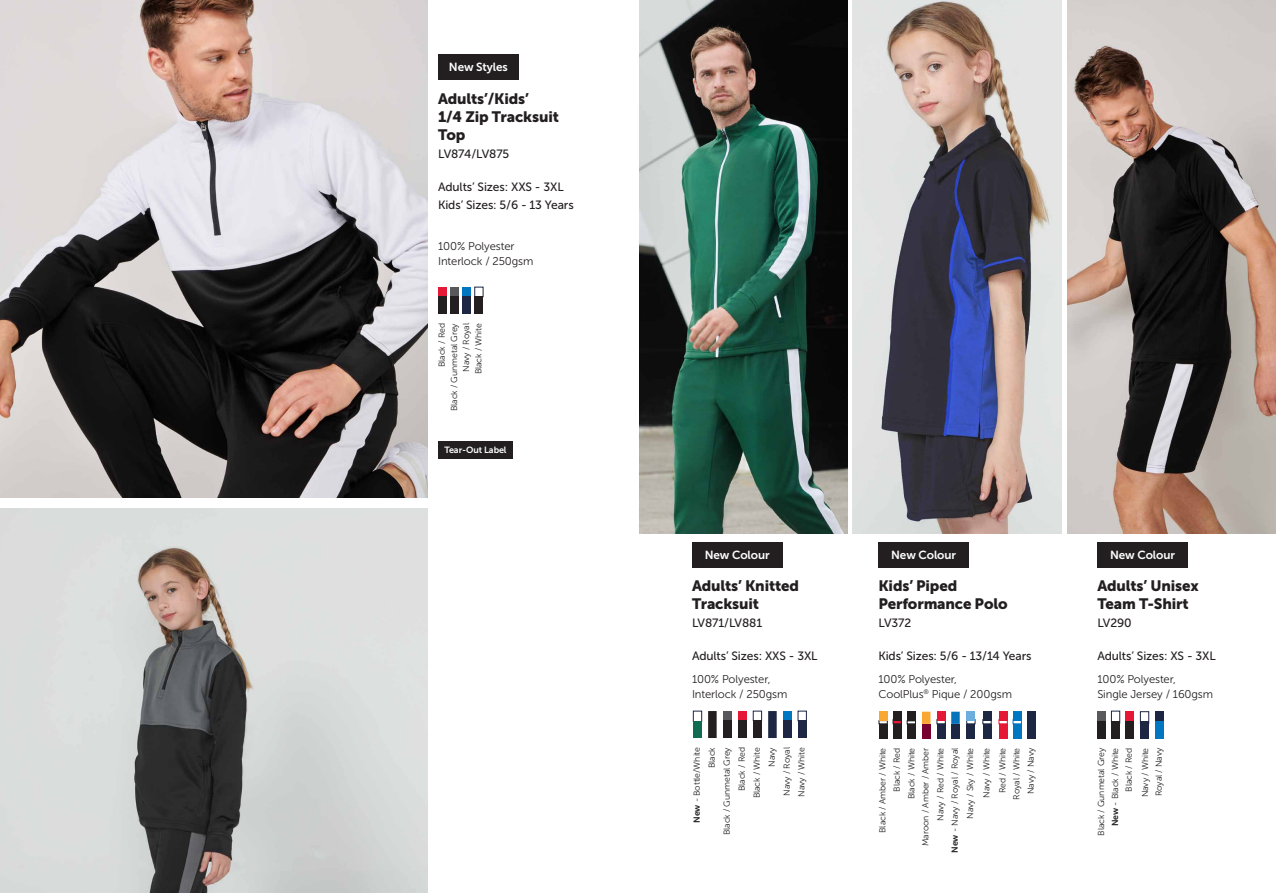
<style>
.page{position:relative;width:1276px;height:893px;background:#fff}
.page>*{position:absolute;margin:0;border:0;box-sizing:border-box;transform-origin:0 0}
.t1{font:15px/18px "Museo Sans 900";letter-spacing:-.01em;color:#231f20}
.t2{font:12px/18px "Museo Sans 500";letter-spacing:-.01em;color:#231f20}
.t3{font:11.7px "Museo Sans 700";letter-spacing:-.01em;color:#fff}
.t4{font:11.25px/15px "Museo Sans 300";letter-spacing:-.01em;color:#231f20}
.t5{font:9px "Museo Sans 700";letter-spacing:-.01em;color:#fff}
.t6{font:8.7px "Museo Sans 300";letter-spacing:-.01em;color:#231f20}
.s1{font-family:"Museo Sans 700"}
</style>
<div class="page">
<img style="left:1067px;top:0;width:209px;height:534px">
<img style="left:639px;top:0;width:208px;height:534px">
<img style="left:0;top:0;width:427px;height:497px">
<img style="left:0;top:508px;width:427px;height:385px">
<img style="left:853px;top:0;width:208px;height:534px">
<div style="left:450px;top:287px;width:9px;height:10px;background:#59585a"></div>
<div style="left:438px;top:287px;width:8px;height:9px;background:#e51836"></div>
<div style="left:462px;top:287px;width:9px;height:9px;background:#0077c0"></div>
<div style="left:450px;top:296px;width:9px;height:18px;background:#231f20"></div>
<div style="left:438px;top:296px;width:8px;height:18px;background:#231f20"></div>
<div style="left:462px;top:296px;width:9px;height:18px;background:#1d2743"></div>
<div style="left:475px;top:296px;width:8px;height:18px;background:#231f20"></div>
<div style="left:438px;top:441px;width:75px;height:17px;background:#231f20"></div>
<div style="left:438px;top:54px;width:80px;height:25px;background:#231f20"></div>
<div style="left:878px;top:542px;width:91px;height:25px;background:#231f20"></div>
<div style="left:879px;top:722px;width:8px;height:17px;background:#231f20"></div>
<svg style="left:879px;top:721px;width:8px;height:3px"></svg>
<div style="left:879px;top:712px;width:8px;height:9px;background:#faa633"></div>
<div style="left:982px;top:724px;width:9px;height:15px;background:#1d2743"></div>
<svg style="left:982px;top:721px;width:9px;height:3px"></svg>
<div style="left:982px;top:712px;width:9px;height:9px;background:#1d2743"></div>
<div style="left:999px;top:724px;width:8px;height:15px;background:#e51836"></div>
<svg style="left:999px;top:721px;width:8px;height:3px"></svg>
<div style="left:999px;top:712px;width:8px;height:9px;background:#e51836"></div>
<div style="left:922px;top:724px;width:8px;height:15px;background:#780031"></div>
<svg style="left:922px;top:712px;width:8px;height:12px"></svg>
<div style="left:937px;top:722px;width:8px;height:17px;background:#1d2743"></div>
<svg style="left:937px;top:721px;width:8px;height:3px"></svg>
<div style="left:937px;top:712px;width:8px;height:9px;background:#e51836"></div>
<div style="left:966px;top:724px;width:9px;height:15px;background:#1d2743"></div>
<svg style="left:966px;top:721px;width:9px;height:3px"></svg>
<div style="left:966px;top:712px;width:9px;height:9px;background:#6eaedf"></div>
<div style="left:1027px;top:712px;width:8px;height:27px;background:#1d2743"></div>
<div style="left:907px;top:723px;width:8px;height:16px;background:#231f20"></div>
<div style="left:893px;top:724px;width:8px;height:15px;background:#231f20"></div>
<svg style="left:907px;top:721px;width:8px;height:3px"></svg>
<div style="left:907px;top:712px;width:8px;height:9px;background:#231f20"></div>
<div style="left:893px;top:712px;width:8px;height:9px;background:#231f20"></div>
<div style="left:1013px;top:724px;width:8px;height:15px;background:#0077c0"></div>
<svg style="left:1013px;top:721px;width:8px;height:3px"></svg>
<div style="left:1013px;top:712px;width:8px;height:9px;background:#0077c0"></div>
<div style="left:951px;top:724px;width:8px;height:15px;background:#1d2743"></div>
<svg style="left:951px;top:712px;width:8px;height:12px"></svg>
<div style="left:1125px;top:712px;width:8px;height:12px;background:#e51836"></div>
<div style="left:1125px;top:721px;width:8px;height:18px;background:#231f20"></div>
<div style="left:1155px;top:712px;width:8px;height:12px;background:#1d2743"></div>
<div style="left:1155px;top:721px;width:8px;height:18px;background:#0077c0"></div>
<div style="left:1140px;top:712px;width:8px;height:12px;background:#fff;border:1px solid #1d2743"></div>
<div style="left:1140px;top:721px;width:8px;height:18px;background:#1d2743"></div>
<div style="left:1097px;top:712px;width:9px;height:11px;background:#59585a"></div>
<div style="left:1097px;top:721px;width:9px;height:18px;background:#231f20"></div>
<div style="left:1111px;top:711px;width:8px;height:12px;background:#fff;border:1px solid #1d2743"></div>
<div style="left:1111px;top:721px;width:8px;height:18px;background:#231f20"></div>
<div style="left:1097px;top:542px;width:90px;height:25px;background:#231f20"></div>
<svg style="left:708px;top:711px;width:8px;height:27px"></svg>
<div style="left:723px;top:711px;width:8px;height:9px;background:#59585a"></div>
<div style="left:738px;top:711px;width:8px;height:9px;background:#e51836"></div>
<div style="left:783px;top:711px;width:8px;height:9px;background:#0077c0"></div>
<div style="left:753px;top:711px;width:8px;height:9px;background:#fff;border:1px solid #1d2743"></div>
<div style="left:723px;top:720px;width:8px;height:18px;background:#231f20"></div>
<div style="left:738px;top:720px;width:8px;height:18px;background:#231f20"></div>
<div style="left:783px;top:720px;width:8px;height:18px;background:#1d2743"></div>
<div style="left:753px;top:720px;width:8px;height:18px;background:#231f20"></div>
<div style="left:798px;top:720px;width:8px;height:18px;background:#1d2743"></div>
<svg style="left:768px;top:711px;width:8px;height:27px"></svg>
<div style="left:693px;top:711px;width:9px;height:11px;background:#fff;border:1px solid #1d2743"></div>
<div style="left:693px;top:721px;width:9px;height:17px;background:#0f6c51"></div>
<div style="left:692px;top:542px;width:90px;height:25px;background:#231f20"></div>
<p class="t3" style="left:449px;top:61px;width:60px">New Styles</p>
<p class="t1" style="left:438px;top:89px;width:122px">Adults’/Kids’<br>1/4 Zip Tracksuit<br>Top</p>
<p class="t2" style="left:438px;top:144px;width:73px">LV874/LV875</p>
<p class="t2" style="left:438px;top:177px;width:137px">Adults’ Sizes: XXS - 3XL<br>Kids’ Sizes: 5/6 - 13 Years</p>
<p class="t4" style="left:438px;top:239px;width:97px">100% Polyester<br>Interlock / 250gsm</p>
<p class="t6" style="left:449px;top:411px;width:89px;rotate:-90deg">Black / Gunmetal Grey</p>
<p class="t6" style="left:437px;top:367px;width:45px;rotate:-90deg">Black / Red</p>
<p class="t6" style="left:461px;top:372px;width:50px;rotate:-90deg">Navy / Royal</p>
<p class="t6" style="left:474px;top:374px;width:53px;rotate:-90deg">Black / White</p>
<p class="t5" style="left:444px;top:445px;width:64px">Tear-Out Label</p>
<p class="t3" style="left:705px;top:548px;width:66px">New Colour</p>
<p class="t1" style="left:692px;top:576px;width:109px">Adults’ Knitted<br>Tracksuit</p>
<p class="t2" style="left:692px;top:614px;width:72px">LV871/LV881</p>
<p class="t2" style="left:692px;top:647px;width:127px">Adults’ Sizes: XXS - 3XL</p>
<p class="t4" style="left:692px;top:672px;width:97px">100% Polyester,<br>Interlock / 250gsm</p>
<p class="t6" style="left:692px;top:823px;width:78px;rotate:-90deg"><span class="s1">New</span> - Bottle/White</p>
<p class="t6" style="left:722px;top:835px;width:89px;rotate:-90deg">Black / Gunmetal Grey</p>
<p class="t6" style="left:737px;top:791px;width:45px;rotate:-90deg">Black / Red</p>
<p class="t6" style="left:752px;top:798px;width:53px;rotate:-90deg">Black / White</p>
<p class="t6" style="left:782px;top:796px;width:50px;rotate:-90deg">Navy / Royal</p>
<p class="t6" style="left:797px;top:797px;width:51px;rotate:-90deg">Navy / White</p>
<p class="t6" style="left:707px;top:768px;width:22px;rotate:-90deg">Black</p>
<p class="t6" style="left:767px;top:766px;width:21px;rotate:-90deg">Navy</p>
<p class="t3" style="left:891px;top:548px;width:66px">New Colour</p>
<p class="t1" style="left:878px;top:576px;width:131px">Kids’ Piped<br>Performance Polo</p>
<p class="t2" style="left:878px;top:614px;width:34px">LV372</p>
<p class="t2" style="left:878px;top:647px;width:155px">Kids’ Sizes: 5/6 - 13/14 Years</p>
<p class="t4" style="left:878px;top:672px;width:135px">100% Polyester,<br>CoolPlus<sup>®</sup> Pique / 200gsm</p>
<p class="t6" style="left:892px;top:792px;width:45px;rotate:-90deg">Black / Red</p>
<p class="t6" style="left:1026px;top:794px;width:48px;rotate:-90deg">Navy / Navy</p>
<p class="t6" style="left:921px;top:846px;width:100px;rotate:-90deg">Maroon / Amber / Amber</p>
<p class="t6" style="left:936px;top:820px;width:74px;rotate:-90deg">Navy / Red / White</p>
<p class="t6" style="left:965px;top:818px;width:72px;rotate:-90deg">Navy / Sky / White</p>
<p class="t6" style="left:950px;top:853px;width:106px;rotate:-90deg"><span class="s1">New</span> - Navy / Royal / Royal</p>
<p class="t6" style="left:878px;top:833px;width:87px;rotate:-90deg">Black / Amber / White</p>
<p class="t6" style="left:981px;top:797px;width:51px;rotate:-90deg">Navy / White</p>
<p class="t6" style="left:998px;top:793px;width:47px;rotate:-90deg">Red / White</p>
<p class="t6" style="left:907px;top:799px;width:53px;rotate:-90deg">Black / White</p>
<p class="t6" style="left:1012px;top:800px;width:53px;rotate:-90deg">Royal / White</p>
<p class="t3" style="left:1110px;top:548px;width:66px">New Colour</p>
<p class="t1" style="left:1097px;top:576px;width:103px">Adults’ Unisex<br>Team T-Shirt</p>
<p class="t2" style="left:1097px;top:614px;width:36px">LV290</p>
<p class="t2" style="left:1097px;top:647px;width:120px">Adults’ Sizes: XS - 3XL</p>
<p class="t4" style="left:1097px;top:672px;width:117px">100% Polyester,<br>Single Jersey / 160gsm</p>
<p class="t6" style="left:1096px;top:836px;width:89px;rotate:-90deg">Black / Gunmetal Grey</p>
<p class="t6" style="left:1124px;top:792px;width:45px;rotate:-90deg">Black / Red</p>
<p class="t6" style="left:1140px;top:797px;width:51px;rotate:-90deg">Navy / White</p>
<p class="t6" style="left:1154px;top:796px;width:50px;rotate:-90deg">Royal / Navy</p>
<p class="t6" style="left:1110px;top:826px;width:80px;rotate:-90deg"><span class="s1">New</span> - Black / White</p>
</div>
